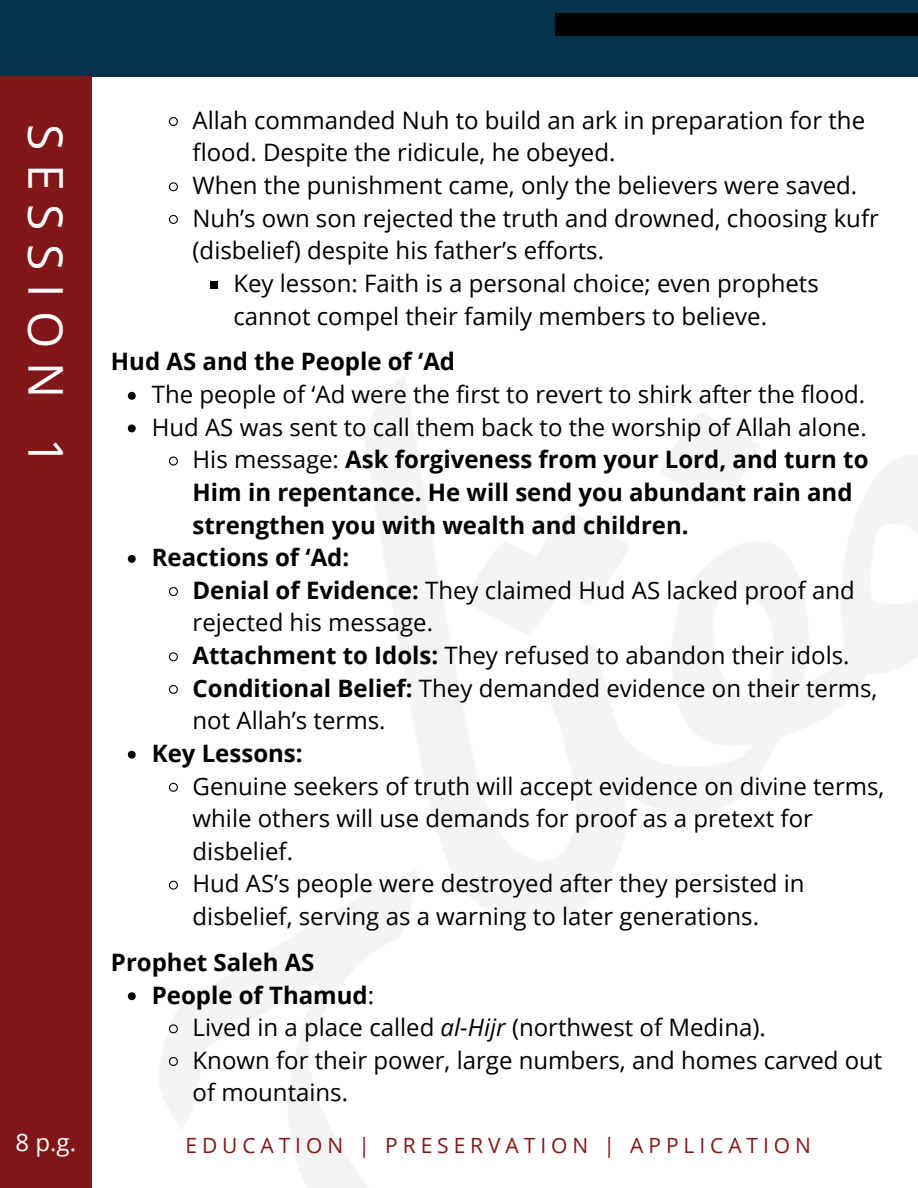
<style>
.page{position:relative;width:918px;height:1188px;background:#fff}
.page>*{position:absolute;margin:0;border:0;box-sizing:border-box;transform-origin:0 0}
.t1{font:48px "Open Sans";letter-spacing:.285em;color:#fff}
.t2{font:24px/32.7px "Open Sans";color:#000}
.t3{font:700 24px/32.7px "Open Sans";color:#000}
.t4{font:24px "Open Sans";color:#fff}
.t5{font:21px "Open Sans";letter-spacing:.235em;color:#82171a}
.s1{font-weight:400}
.s2{font-weight:700}
.s3{font-style:italic}
</style>
<div class="page">
<div style="left:0;top:0;width:918px;height:77px;background:#05334e"></div>
<div style="left:555px;top:13px;width:363px;height:23px;background:#000"></div>
<div style="left:0;top:77px;width:92px;height:1111px;background:#82171a"></div>
<svg style="left:168px;top:117px;width:10px;height:9px"></svg>
<svg style="left:168px;top:182px;width:10px;height:10px"></svg>
<svg style="left:168px;top:214px;width:10px;height:10px"></svg>
<div style="left:210px;top:281px;width:8px;height:8px;background:#000"></div>
<svg style="left:128px;top:392px;width:8px;height:8px"></svg>
<svg style="left:128px;top:424px;width:8px;height:8px"></svg>
<svg style="left:168px;top:456px;width:10px;height:10px"></svg>
<svg style="left:128px;top:555px;width:8px;height:8px"></svg>
<svg style="left:168px;top:587px;width:10px;height:10px"></svg>
<svg style="left:168px;top:652px;width:10px;height:10px"></svg>
<svg style="left:168px;top:684px;width:10px;height:10px"></svg>
<svg style="left:128px;top:751px;width:8px;height:8px"></svg>
<svg style="left:168px;top:782px;width:10px;height:10px"></svg>
<svg style="left:168px;top:880px;width:10px;height:10px"></svg>
<svg style="left:128px;top:992px;width:8px;height:8px"></svg>
<svg style="left:168px;top:1024px;width:11px;height:10px"></svg>
<svg style="left:168px;top:1056px;width:11px;height:11px"></svg>
<h3 class="t1" style="left:80px;top:124px;width:343px;rotate:90deg">SESSION 1</h3>
<h1 class="t4" style="left:16px;top:1126px;width:62px">8 p.g.</h1>
<p class="t2" style="left:193px;top:103px;width:674px">Allah commanded Nuh to build an ark in preparation for the flood. Despite the ridicule, he obeyed.</p>
<p class="t2" style="left:193px;top:168px;width:666px">When the punishment came, only the believers were saved.</p>
<p class="t2" style="left:193px;top:201px;width:688px">Nuh’s own son rejected the truth and drowned, choosing kufr (disbelief) despite his father’s efforts.</p>
<p class="t2" style="left:233px;top:266px;width:587px">Key lesson: Faith is a personal choice; even prophets cannot compel their family members to believe.</p>
<h2 class="t3" style="left:111px;top:345px;width:346px">Hud AS and the People of ‘Ad</h2>
<p class="t2" style="left:152px;top:377px;width:715px">The people of ‘Ad were the first to revert to shirk after the flood.</p>
<p class="t2" style="left:152px;top:410px;width:716px">Hud AS was sent to call them back to the worship of Allah alone.</p>
<p class="t3" style="left:193px;top:443px;width:678px"><span class="s1">His message:</span> Ask forgiveness from your Lord, and turn to<br>Him in repentance. He will send you abundant rain and strengthen you with wealth and children.</p>
<p class="t3" style="left:152px;top:541px;width:199px">Reactions of ‘Ad:</p>
<p class="t2" style="left:193px;top:573px;width:664px"><span class="s2">Denial of Evidence:</span> They claimed Hud AS lacked proof and rejected his message.</p>
<p class="t2" style="left:193px;top:638px;width:659px"><span class="s2">Attachment to Idols:</span> They refused to abandon their idols.</p>
<p class="t2" style="left:193px;top:671px;width:686px"><span class="s2">Conditional Belief:</span> They demanded evidence on their terms, not Allah’s terms.</p>
<p class="t3" style="left:152px;top:736px;width:152px">Key Lessons:</p>
<p class="t2" style="left:193px;top:769px;width:693px">Genuine seekers of truth will accept evidence on divine terms, while others will use demands for proof as a pretext for disbelief.</p>
<p class="t2" style="left:193px;top:867px;width:614px">Hud AS’s people were destroyed after they persisted in disbelief, serving as a warning to later generations.</p>
<h2 class="t3" style="left:111px;top:945px;width:205px">Prophet Saleh AS</h2>
<p class="t3" style="left:152px;top:978px;width:224px">People of Thamud<span class="s1">:</span></p>
<p class="t2" style="left:193px;top:1011px;width:575px">Lived in a place called <span class="s3">al-Hijr</span> (northwest of Medina).</p>
<p class="t2" style="left:193px;top:1043px;width:691px">Known for their power, large numbers, and homes carved out of mountains.</p>
<p class="t5" style="left:185px;top:1130px;width:627px">EDUCATION | PRESERVATION | APPLICATION</p>
</div>
